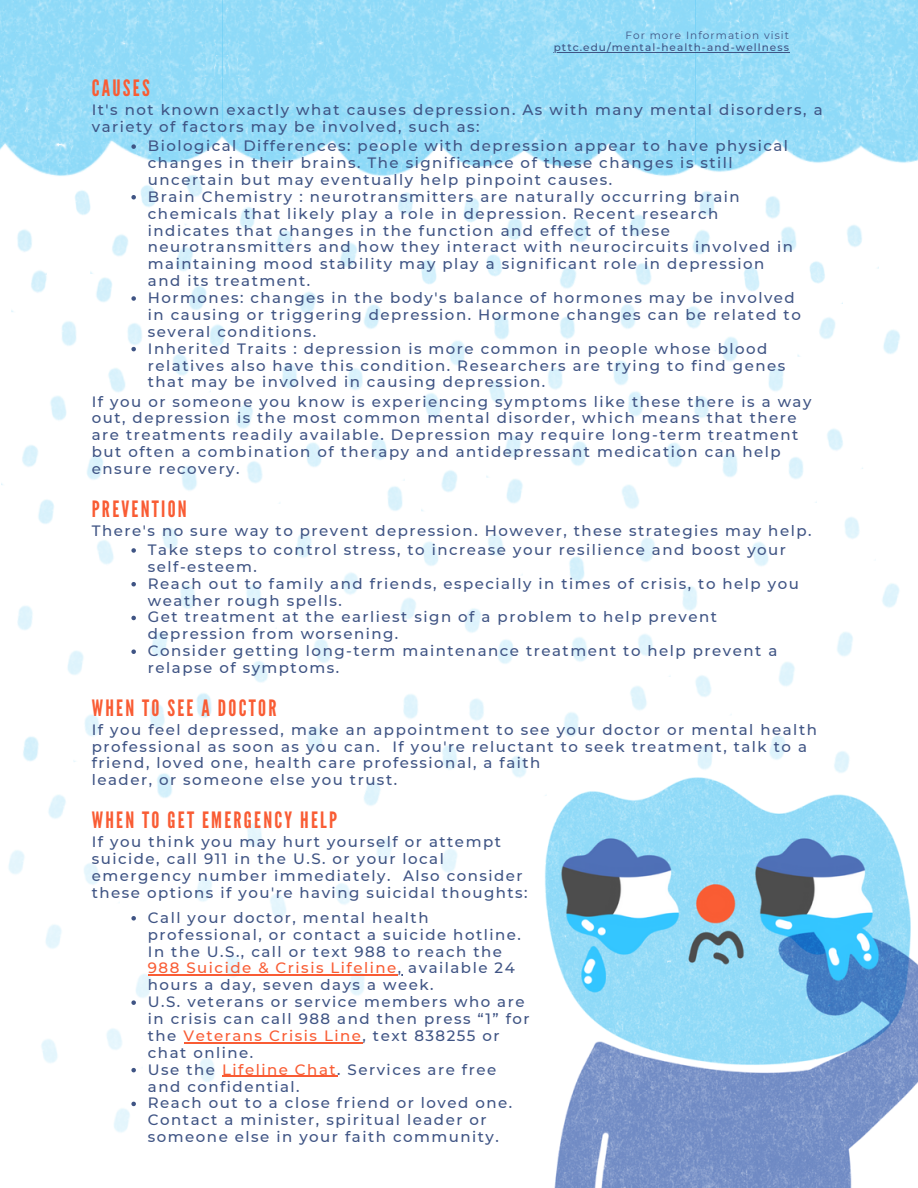
<style>
.page{position:relative;width:918px;height:1188px;background:#fff}
.page>*{position:absolute;margin:0;border:0;box-sizing:border-box;transform-origin:0 0}
.t1{font:22.5px "League Gothic";letter-spacing:.1em;color:#f95c34}
.t2{font:500 15px/16.8px "Montserrat";letter-spacing:.1em;color:#3f5484}
.t3{font:500 10.5px "Montserrat";letter-spacing:.1em;color:#3f5484}
.t4{font:10.5px "Montserrat";letter-spacing:.1em;color:#3f5484}
.s1{color:#f95c34}
</style>
<div class="page">
<img style="left:545px;top:783px;width:373px;height:405px">
<img style="left:844px;top:517px;width:32px;height:43px">
<img style="left:682px;top:586px;width:15px;height:25px">
<img style="left:882px;top:583px;width:18px;height:25px">
<img style="left:422px;top:534px;width:101px;height:41px">
<img style="left:630px;top:675px;width:102px;height:40px">
<img style="left:572px;top:634px;width:100px;height:43px">
<img style="left:837px;top:632px;width:16px;height:24px">
<img style="left:622px;top:485px;width:17px;height:24px">
<img style="left:326px;top:572px;width:32px;height:44px">
<img style="left:180px;top:584px;width:81px;height:25px">
<img style="left:379px;top:598px;width:102px;height:40px">
<img style="left:97px;top:527px;width:102px;height:39px">
<img style="left:403px;top:694px;width:94px;height:50px">
<img style="left:424px;top:729px;width:49px;height:41px">
<img style="left:510px;top:756px;width:37px;height:44px">
<img style="left:564px;top:712px;width:15px;height:25px">
<img style="left:498px;top:639px;width:15px;height:25px">
<img style="left:248px;top:616px;width:83px;height:95px">
<img style="left:247px;top:823px;width:15px;height:24px">
<img style="left:67px;top:650px;width:17px;height:25px">
<img style="left:296px;top:533px;width:35px;height:42px">
<img style="left:17px;top:606px;width:16px;height:24px">
<img style="left:282px;top:363px;width:94px;height:51px">
<img style="left:620px;top:306px;width:81px;height:23px">
<img style="left:819px;top:317px;width:81px;height:37px">
<img style="left:424px;top:381px;width:102px;height:40px">
<img style="left:306px;top:438px;width:81px;height:29px">
<img style="left:505px;top:435px;width:82px;height:31px">
<img style="left:38px;top:499px;width:16px;height:25px">
<img style="left:181px;top:461px;width:99px;height:43px">
<img style="left:441px;top:460px;width:99px;height:44px">
<img style="left:631px;top:396px;width:78px;height:22px">
<img style="left:667px;top:442px;width:15px;height:25px">
<img style="left:236px;top:404px;width:17px;height:25px">
<img style="left:108px;top:354px;width:103px;height:39px">
<img style="left:827px;top:428px;width:36px;height:41px">
<img style="left:768px;top:354px;width:32px;height:37px">
<img style="left:525px;top:360px;width:124px;height:54px">
<img style="left:428px;top:340px;width:66px;height:44px">
<img style="left:50px;top:396px;width:17px;height:25px">
<img style="left:1px;top:445px;width:102px;height:40px">
<img style="left:714px;top:337px;width:24px;height:25px">
<img style="left:387px;top:479px;width:36px;height:32px">
<img style="left:62px;top:321px;width:101px;height:47px">
<img style="left:721px;top:441px;width:96px;height:62px">
<img style="left:744px;top:267px;width:99px;height:37px">
<img style="left:421px;top:260px;width:99px;height:36px">
<img style="left:278px;top:291px;width:103px;height:40px">
<img style="left:475px;top:314px;width:120px;height:48px">
<img style="left:189px;top:326px;width:36px;height:43px">
<img style="left:380px;top:192px;width:99px;height:43px">
<img style="left:254px;top:230px;width:103px;height:40px">
<img style="left:75px;top:185px;width:81px;height:30px">
<img style="left:17px;top:229px;width:15px;height:23px">
<img style="left:112px;top:226px;width:81px;height:43px">
<img style="left:763px;top:225px;width:116px;height:44px">
<img style="left:620px;top:271px;width:50px;height:36px">
<img style="left:606px;top:214px;width:103px;height:57px">
<img style="left:220px;top:207px;width:54px;height:44px">
<img style="left:178px;top:269px;width:43px;height:57px">
<img style="left:679px;top:191px;width:122px;height:52px">
<img style="left:486px;top:217px;width:102px;height:45px">
<img style="left:11px;top:260px;width:118px;height:52px">
<img style="left:196px;top:693px;width:16px;height:25px">
<img style="left:157px;top:773px;width:15px;height:25px">
<img style="left:569px;top:556px;width:16px;height:25px">
<img style="left:289px;top:710px;width:42px;height:41px">
<img style="left:639px;top:537px;width:16px;height:25px">
<img style="left:752px;top:542px;width:17px;height:24px">
<img style="left:184px;top:180px;width:47px;height:46px">
<img style="left:529px;top:247px;width:66px;height:70px">
<img style="left:136px;top:974px;width:33px;height:24px">
<img style="left:45px;top:924px;width:17px;height:25px">
<img style="left:196px;top:877px;width:16px;height:25px">
<img style="left:270px;top:883px;width:101px;height:40px">
<img style="left:202px;top:955px;width:60px;height:23px">
<img style="left:184px;top:1043px;width:47px;height:39px">
<img style="left:84px;top:863px;width:36px;height:40px">
<img style="left:325px;top:971px;width:57px;height:25px">
<img style="left:48px;top:795px;width:18px;height:24px">
<img style="left:114px;top:1101px;width:21px;height:32px">
<img style="left:41px;top:1028px;width:102px;height:45px">
<img style="left:8px;top:850px;width:17px;height:24px">
<img style="left:73px;top:704px;width:92px;height:58px">
<img style="left:23px;top:736px;width:16px;height:25px">
<img style="left:133px;top:620px;width:35px;height:36px">
<img style="left:746px;top:735px;width:127px;height:65px">
<img style="left:779px;top:662px;width:16px;height:24px">
<img style="left:675px;top:745px;width:47px;height:38px">
<img style="left:364px;top:781px;width:17px;height:25px">
<img style="left:356px;top:839px;width:101px;height:48px">
<img style="left:0;top:0;width:696px;height:180px">
<img style="left:696px;top:0;width:222px;height:172px">
<svg style="left:131px;top:144px;width:5px;height:5px"></svg>
<svg style="left:131px;top:195px;width:5px;height:5px"></svg>
<svg style="left:131px;top:296px;width:5px;height:5px"></svg>
<svg style="left:131px;top:347px;width:5px;height:4px"></svg>
<svg style="left:131px;top:916px;width:5px;height:5px"></svg>
<hr style="left:148px;top:975px;width:250px;height:1px;background:#f95c34">
<svg style="left:131px;top:1000px;width:5px;height:5px"></svg>
<hr style="left:184px;top:1042px;width:179px;height:1px;background:#f95c34">
<svg style="left:131px;top:1068px;width:5px;height:4px"></svg>
<hr style="left:222px;top:1076px;width:115px;height:1px;background:#f95c34">
<svg style="left:131px;top:1102px;width:5px;height:4px"></svg>
<svg style="left:131px;top:548px;width:5px;height:5px"></svg>
<svg style="left:131px;top:582px;width:5px;height:4px"></svg>
<svg style="left:131px;top:616px;width:5px;height:4px"></svg>
<svg style="left:131px;top:649px;width:5px;height:5px"></svg>
<hr style="left:554px;top:52px;width:236px;height:1px;background:#3f5484">
<h3 class="t4" style="left:625px;top:29px;width:165px">For more Information visit</h3>
<h3 class="t3" style="left:554px;top:41px;width:237px">pttc.edu/mental-health-and-wellness</h3>
<p class="t1" style="left:92px;top:75px;width:60px">CAUSES</p>
<h4 class="t2" style="left:92px;top:101px;width:732px">It's not known exactly what causes depression. As with many mental disorders, a variety of factors may be involved, such as:</h4>
<h1 class="t2" style="left:148px;top:137px;width:642px">Biological Differences: people with depression appear to have physical changes in their brains. The significance of these changes is still uncertain but may eventually help pinpoint causes.</h1>
<h2 class="t2" style="left:148px;top:188px;width:647px">Brain Chemistry : neurotransmitters are naturally occurring brain chemicals that likely play a role in depression. Recent research indicates that changes in the function and effect of these neurotransmitters and how they interact with neurocircuits involved in maintaining mood stability may play a significant role in depression and its treatment.</h2>
<h3 class="t2" style="left:148px;top:289px;width:654px">Hormones: changes in the body's balance of hormones may be involved in causing or triggering depression. Hormone changes can be related to several conditions.</h3>
<h3 class="t2" style="left:148px;top:340px;width:639px">Inherited Traits : depression is more common in people whose blood relatives also have this condition. Researchers are trying to find genes that may be involved in causing depression.</h3>
<h3 class="t2" style="left:92px;top:393px;width:721px">If you or someone you know is experiencing symptoms like these there is a way out, depression is the most common mental disorder, which means that there are treatments readily available. Depression may require long-term treatment but often a combination of therapy and antidepressant medication can help ensure recovery.</h3>
<h3 class="t1" style="left:92px;top:496px;width:97px">PREVENTION</h3>
<h1 class="t2" style="left:148px;top:541px;width:640px">Take steps to control stress, to increase your resilience and boost your self-esteem.</h1>
<h2 class="t2" style="left:148px;top:575px;width:653px">Reach out to family and friends, especially in times of crisis, to help you weather rough spells.</h2>
<h1 class="t2" style="left:148px;top:609px;width:571px">Get treatment at the earliest sign of a problem to help prevent depression from worsening.</h1>
<h2 class="t2" style="left:148px;top:642px;width:631px">Consider getting long-term maintenance treatment to help prevent a relapse of symptoms.</h2>
<h3 class="t2" style="left:92px;top:522px;width:721px">There's no sure way to prevent depression. However, these strategies may help.</h3>
<p class="t1" style="left:92px;top:695px;width:186px">WHEN TO SEE A DOCTOR</p>
<p class="t2" style="left:92px;top:721px;width:727px">If you feel depressed, make an appointment to see your doctor or mental health professional as soon as you can. If you're reluctant to seek treatment, talk to a friend, loved one, health care professional, a faith<br>leader, or someone else you trust.</p>
<h3 class="t1" style="left:92px;top:807px;width:247px">WHEN TO GET EMERGENCY HELP</h3>
<h2 class="t2" style="left:92px;top:833px;width:437px">If you think you may hurt yourself or attempt suicide, call 911 in the U.S. or your local emergency number immediately. Also consider these options if you're having suicidal thoughts:</h2>
<h1 class="t2" style="left:148px;top:909px;width:374px">Call your doctor, mental health professional, or contact a suicide hotline.<br>In the U.S., call or text 988 to reach the <span class="s1">988 Suicide &amp; Crisis Lifeline</span>, available 24</h1>
<h2 class="t2" style="left:148px;top:977px;width:383px">hours a day, seven days a week.<br>U.S. veterans or service members who are in crisis can call 988 and then press “1” for the <span class="s1">Veterans Crisis Line</span>, text 838255 or</h2>
<h3 class="t2" style="left:148px;top:1044px;width:350px">chat online.<br>Use the <span class="s1">Lifeline Chat</span>. Services are free and confidential.</h3>
<h3 class="t2" style="left:148px;top:1095px;width:366px">Reach out to a close friend or loved one.<br>Contact a minister, spiritual leader or someone else in your faith community.</h3>
</div>
